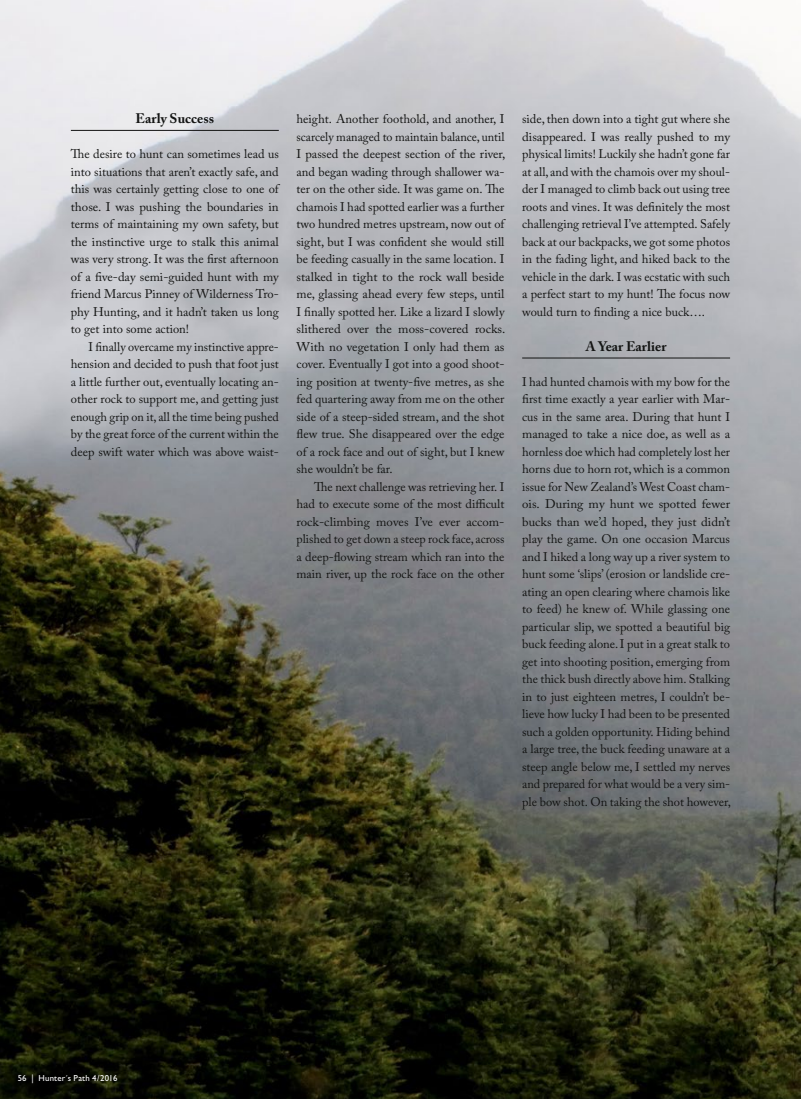
<style>
.page{position:relative;width:801px;height:1099px;background:#fff}
.page>*{position:absolute;margin:0;border:0;box-sizing:border-box;transform-origin:0 0}
.t1{font:700 13.75px "Adobe Caslon Pro";color:#131413}
.t2{font:12.5px/17.5px "Adobe Caslon Pro";color:#131413;text-align:justify}
.t3{font:8.75px "Gill Sans";letter-spacing:.02em;color:#fff}
</style>
<div class="page">
<img style="left:0;top:0;width:801px;height:1098px">
<hr style="left:71px;top:130px;width:208px;height:1px;background:#131413">
<hr style="left:522px;top:358px;width:208px;height:1px;background:#131413">
<p class="t1" style="left:136px;top:110px;width:80px">Early Success</p>
<p class="t2" style="left:71px;top:145px;width:209px">The desire to hunt can sometimes lead us into situations that aren’t exactly safe, and this was certainly getting close to one of those. I was pushing the boundaries in terms of maintaining my own safety, but the instinctive urge to stalk this animal was very strong. It was the first afternoon of a five-day semi-guided hunt with my friend Marcus Pinney of Wilderness Tro&shy;phy Hunting, and it hadn’t taken us long to get into some action!</p>
<p class="t2" style="left:71px;top:337px;width:209px;text-indent:18px">I finally overcame my instinctive appre&shy;hension and decided to push that foot just a little further out, eventually locating an&shy;other rock to support me, and getting just enough grip on it, all the time being pushed by the great force of the current within the deep swift water which was above waist-</p>
<p class="t2" style="left:296px;top:110px;width:210px">height. Another foothold, and another, I scarcely managed to maintain balance, until I passed the deepest section of the river, and began wading through shallower wa&shy;ter on the other side. It was game on. The chamois I had spotted earlier was a further two hundred metres upstream, now out of sight, but I was confident she would still be feeding casually in the same location. I stalked in tight to the rock wall beside me, glassing ahead every few steps, until I finally spotted her. Like a lizard I slowly slithered over the moss-covered rocks.<br>With no vegetation I only had them as cover. Eventually I got into a good shoot&shy;ing position at twenty-five metres, as she fed quartering away from me on the other side of a steep-sided stream, and the shot flew true. She disappeared over the edge of a rock face and out of sight, but I knew she wouldn’t be far.</p>
<p class="t2" style="left:296px;top:477px;width:209px;text-indent:18px">The next challenge was retrieving her. I had to execute some of the most difficult rock-climbing moves I’ve ever accom&shy;plished to get down a steep rock face, across a deep-flowing stream which ran into the main river, up the rock face on the other</p>
<p class="t2" style="left:522px;top:110px;width:209px">side, then down into a tight gut where she disappeared. I was really pushed to my physical limits! Luckily she hadn’t gone far at all, and with the chamois over my shoul&shy;der I managed to climb back out using tree roots and vines. It was definitely the most challenging retrieval I’ve attempted. Safely back at our backpacks, we got some photos in the fading light, and hiked back to the vehicle in the dark. I was ecstatic with such a perfect start to my hunt! The focus now would turn to finding a nice buck….</p>
<p class="t1" style="left:586px;top:338px;width:82px">A Year Earlier</p>
<p class="t2" style="left:522px;top:372px;width:210px">I had hunted chamois with my bow for the first time exactly a year earlier with Mar&shy;cus in the same area. During that hunt I managed to take a nice doe, as well as a hornless doe which had completely lost her horns due to horn rot, which is a common issue for New Zealand’s West Coast cham&shy;ois. During my hunt we spotted fewer bucks than we’d hoped, they just didn’t play the game. On one occasion Marcus and I hiked a long way up a river system to hunt some ‘slips’ (erosion or landslide cre&shy;ating an open clearing where chamois like to feed) he knew of. While glassing one particular slip, we spotted a beautiful big buck feeding alone. I put in a great stalk to get into shooting position, emerging from the thick bush directly above him. Stalking in to just eighteen metres, I couldn’t be&shy;lieve how lucky I had been to be presented such a golden opportunity. Hiding behind a large tree, the buck feeding unaware at a steep angle below me, I settled my nerves and prepared for what would be a very sim&shy;ple bow shot. On taking the shot however,</p>
<p class="t3" style="left:18px;top:1073px;width:101px">56 | Hunter´s Path 4/2016</p>
</div>
